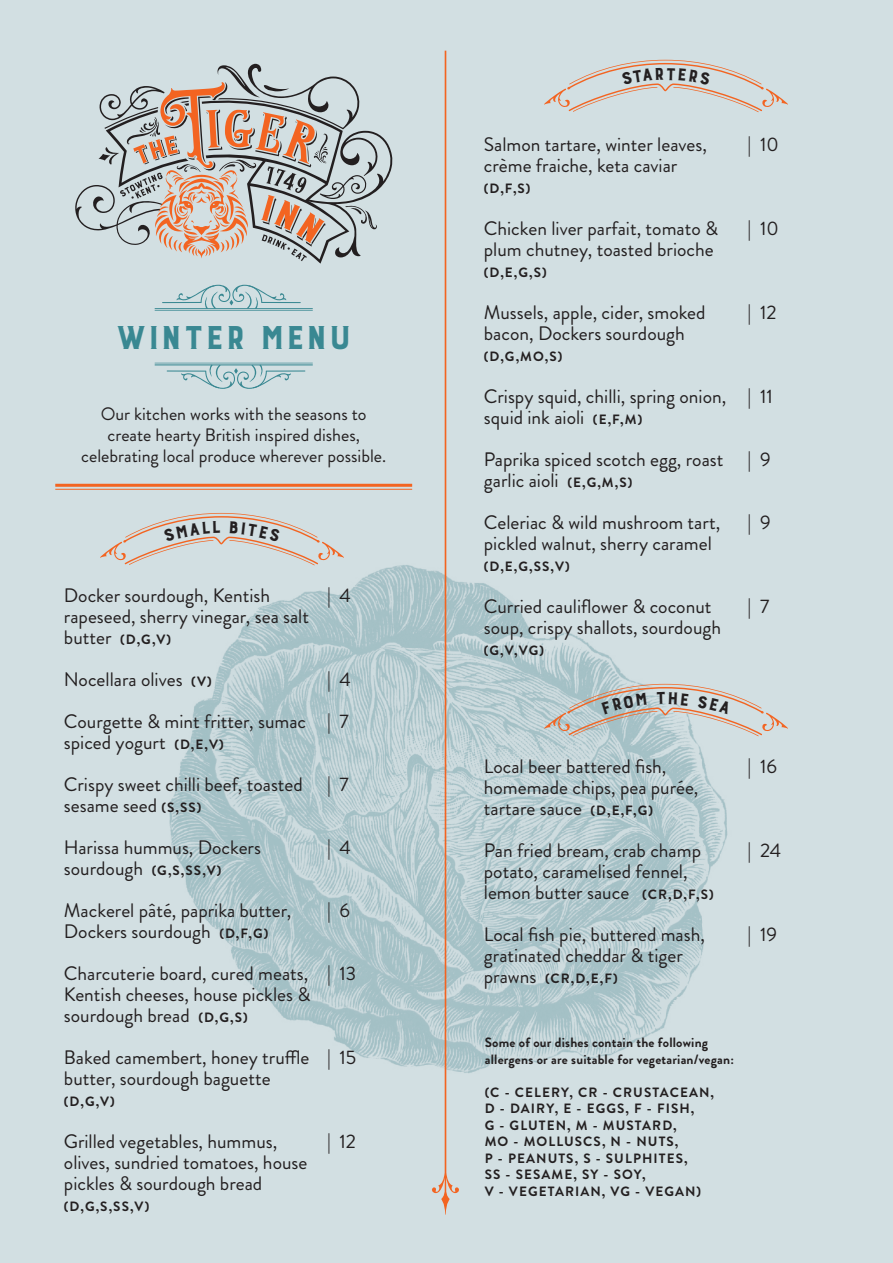
<style>
.page{position:relative;width:893px;height:1263px;background:#d2dfe2}
.page>*{position:absolute;margin:0;border:0;box-sizing:border-box;transform-origin:0 0}
.t1{font:43.5px "Burford Base";color:#398892}
.t2{font:19.5px/21px "Brandon Grotesque";color:#231f20}
.t3{font:18px/21px "Brandon Grotesque";color:#231f20;text-align:center}
.t4{font:700 13.5px/16.5px "Brandon Grotesque";letter-spacing:.08em;color:#231f20}
.t5{font:700 13.5px/16.5px "Brandon Grotesque";letter-spacing:.015em;color:#231f20}
.s1{font-weight:400;font-size:19.5px}
.s2{font-weight:700;font-size:13.5px}
</style>
<div class="page">
<svg style="left:75px;top:64px;width:318px;height:200px"></svg>
<img style="left:169px;top:565px;width:559px;height:508px">
<svg style="left:431px;top:51px;width:29px;height:1164px"></svg>
<hr style="left:55px;top:484px;width:357px;height:3px;background:#f36421">
<hr style="left:55px;top:489px;width:357px;height:1px;background:#f36421">
<hr style="left:155px;top:308px;width:158px;height:1px;background:#398892">
<hr style="left:155px;top:310px;width:158px;height:1px;background:#398892">
<svg style="left:162px;top:285px;width:139px;height:24px"></svg>
<hr style="left:155px;top:364px;width:158px;height:1px;background:#398892">
<hr style="left:155px;top:363px;width:158px;height:1px;background:#398892">
<svg style="left:167px;top:365px;width:138px;height:24px"></svg>
<svg style="left:100px;top:513px;width:244px;height:52px"></svg>
<svg style="left:544px;top:684px;width:244px;height:52px"></svg>
<svg style="left:544px;top:60px;width:244px;height:52px"></svg>
<h1 class="t1" style="left:115px;top:313px;width:239px">winter MENU</h1>
<p class="t3" style="left:81px;top:404px;width:306px">Our kitchen works with the seasons to create hearty British inspired dishes, celebrating local produce wherever possible.</p>
<p class="t2" style="left:64px;top:585px;width:247px">Docker sourdough, Kentish rapeseed, sherry vinegar, sea salt</p>
<p class="t4" style="left:64px;top:631px;width:109px"><span class="s1">butter</span> (D,G,V)</p>
<p class="t2" style="left:64px;top:659px;width:244px;line-height:42px">Nocellara olives <span class="s2">(V)<br></span>Courgette &amp; mint fritter, sumac</p>
<p class="t2" style="left:64px;top:722px;width:241px;line-height:42px">spiced yogurt <span class="s2">(D,E,V)<br></span>Crispy sweet chilli beef, toasted</p>
<p class="t2" style="left:64px;top:785px;width:199px;line-height:42px">sesame seed <span class="s2">(S,SS)<br></span>Harissa hummus, Dockers</p>
<p class="t4" style="left:64px;top:862px;width:159px"><span class="s1">sourdough</span> (G,S,SS,V)</p>
<p class="t2" style="left:64px;top:900px;width:229px">Mackerel pâté, paprika butter,<br>Dockers sourdough <span class="s2">(D,F,G)</span></p>
<p class="t2" style="left:64px;top:963px;width:248px;text-align:justify">Charcuterie board, cured meats, Kentish cheeses, house pickles &amp; sourdough bread <span class="s2">(D,G,S)</span></p>
<p class="t2" style="left:64px;top:1047px;width:247px">Baked camembert, honey truffle butter, sourdough baguette</p>
<p class="t4" style="left:64px;top:1093px;width:53px">(D,G,V)</p>
<p class="t2" style="left:64px;top:1131px;width:245px">Grilled vegetables, hummus, olives, sundried tomatoes, house pickles &amp; sourdough bread</p>
<p class="t4" style="left:64px;top:1198px;width:87px">(D,G,S,SS,V)</p>
<p class="t2" style="left:327px;top:585px;width:25px">| 4</p>
<p class="t2" style="left:327px;top:658px;width:25px;line-height:42px">| 4 | 7</p>
<p class="t2" style="left:327px;top:774px;width:23px">| 7</p>
<p class="t2" style="left:327px;top:837px;width:25px">| 4</p>
<p class="t2" style="left:327px;top:900px;width:25px">| 6</p>
<p class="t2" style="left:327px;top:963px;width:31px">| 13</p>
<p class="t2" style="left:327px;top:1047px;width:31px">| 15</p>
<p class="t2" style="left:327px;top:1131px;width:30px">| 12</p>
<p class="t2" style="left:484px;top:134px;width:225px">Salmon tartare, winter leaves, crème fraiche, keta caviar</p>
<p class="t4" style="left:484px;top:180px;width:48px">(D,F,S)</p>
<p class="t2" style="left:484px;top:218px;width:236px">Chicken liver parfait, tomato &amp; plum chutney, toasted brioche</p>
<p class="t4" style="left:484px;top:264px;width:64px">(D,E,G,S)</p>
<p class="t2" style="left:484px;top:302px;width:223px">Mussels, apple, cider, smoked bacon, Dockers sourdough</p>
<p class="t4" style="left:484px;top:348px;width:80px">(D,G,MO,S)</p>
<p class="t2" style="left:484px;top:386px;width:244px">Crispy squid, chilli, spring onion, squid ink aioli <span class="s2">(E,F,M)</span></p>
<p class="t2" style="left:484px;top:449px;width:241px">Paprika spiced scotch egg, roast garlic aioli <span class="s2">(E,G,M,S)</span></p>
<p class="t2" style="left:484px;top:512px;width:238px">Celeriac &amp; wild mushroom tart, pickled walnut, sherry caramel</p>
<p class="t4" style="left:484px;top:558px;width:87px">(D,E,G,SS,V)</p>
<p class="t2" style="left:484px;top:596px;width:239px">Curried cauliflower &amp; coconut soup, crispy shallots, sourdough</p>
<p class="t4" style="left:484px;top:642px;width:62px">(G,V,VG)</p>
<p class="t2" style="left:747px;top:134px;width:33px">| 10</p>
<p class="t2" style="left:747px;top:218px;width:33px">| 10</p>
<p class="t2" style="left:747px;top:302px;width:30px">| 12</p>
<p class="t2" style="left:747px;top:386px;width:27px">| 11</p>
<p class="t2" style="left:747px;top:449px;width:25px">| 9</p>
<p class="t2" style="left:747px;top:512px;width:25px">| 9</p>
<p class="t2" style="left:747px;top:596px;width:23px">| 7</p>
<p class="t2" style="left:484px;top:756px;width:216px">Local beer battered fish, homemade chips, pea purée, tartare sauce <span class="s2">(D,E,F,G)</span></p>
<p class="t2" style="left:484px;top:840px;width:231px">Pan fried bream, crab champ potato, caramelised fennel, lemon butter sauce <span class="s2">(CR,D,F,S)</span></p>
<p class="t2" style="left:484px;top:924px;width:223px">Local fish pie, buttered mash, gratinated cheddar &amp; tiger</p>
<p class="t4" style="left:484px;top:970px;width:135px"><span class="s1">prawns</span> (CR,D,E,F)</p>
<p class="t2" style="left:747px;top:756px;width:31px">| 16</p>
<p class="t2" style="left:747px;top:840px;width:35px">| 24</p>
<p class="t2" style="left:747px;top:924px;width:31px">| 19</p>
<p class="t5" style="left:485px;top:1034px;width:251px">Some of our dishes contain the following allergens or are suitable for vegetarian/vegan:</p>
<p class="t4" style="left:485px;top:1084px;width:231px">(C - CELERY, CR - CRUSTACEAN,<br>D - DAIRY, E - EGGS, F - FISH,<br>G - GLUTEN, M - MUSTARD,<br>MO - MOLLUSCS, N - NUTS,<br>P - PEANUTS, S - SULPHITES,<br>SS - SESAME, SY - SOY,<br>V - VEGETARIAN, VG - VEGAN)</p>
</div>
